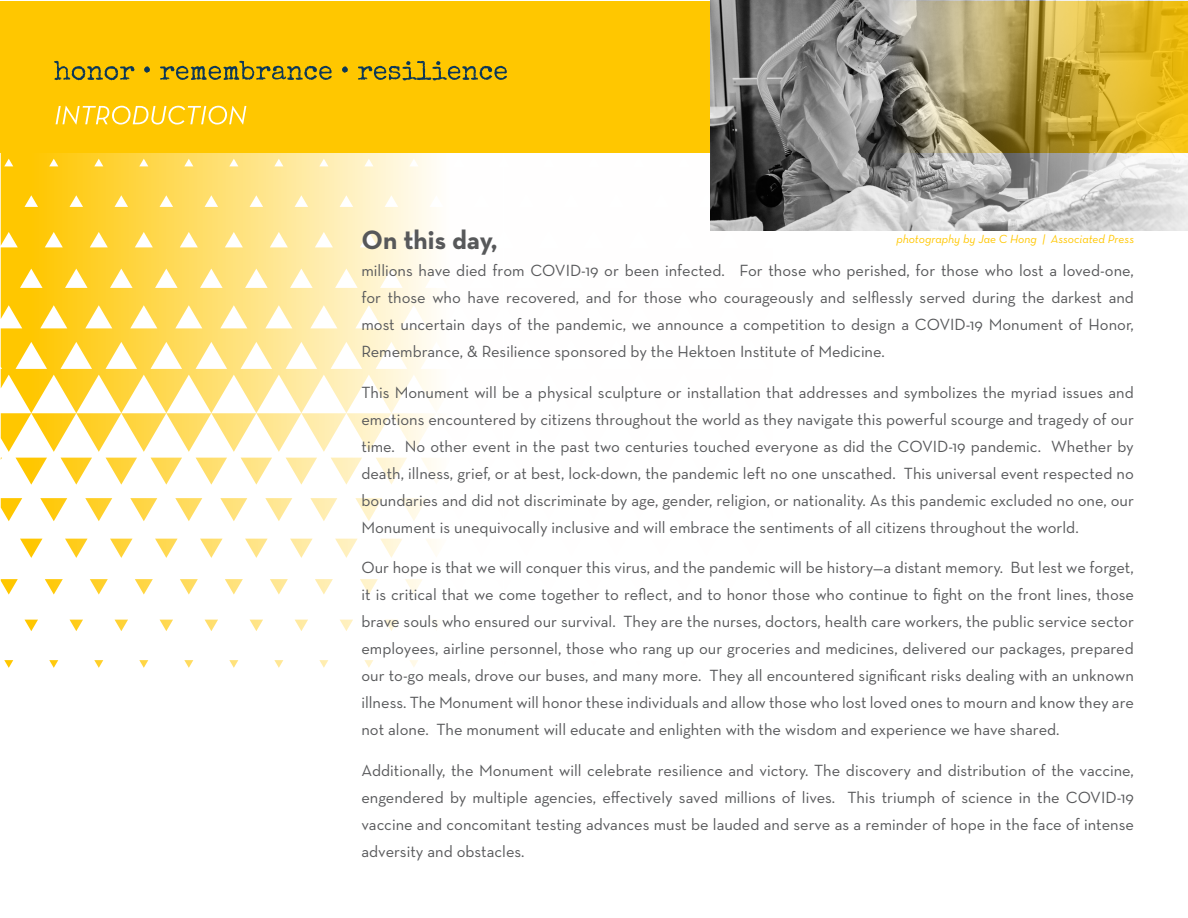
<style>
.page{position:relative;width:1188px;height:918px;background:#fff}
.page>*{position:absolute;margin:0;border:0;box-sizing:border-box;transform-origin:0 0}
.t1{font:700 27px "Neutra Text";color:#57585a}
.t2{font:16.5px/27px "Neutra Text";color:#57585a;text-align:justify}
.t3{font:italic 12px "Neutra Text";color:#ffc700}
</style>
<div class="page">
<div style="left:1px;top:1px;width:1187px;height:151px;background:#ffc700"></div>
<svg style="left:56px;top:106px;width:190px;height:19px"></svg>
<svg style="left:54px;top:61px;width:453px;height:19px"></svg>
<svg style="left:1px;top:152px;width:503px;height:516px"></svg>
<img style="left:710px;top:0;width:478px;height:230px">
<p class="t1" style="left:361px;top:223px;width:138px">On this day,</p>
<p class="t3" style="left:896px;top:232px;width:239px">photography by Jae C Hong | Associated Press</p>
<p class="t2" style="left:361px;top:257px;width:774px">millions have died from COVID-19 or been infected. For those who perished, for those who lost a loved-one, for those who have recovered, and for those who courageously and selflessly served during the darkest and most uncertain days of the pandemic, we announce a competition to design a COVID-19 Monument of Honor, Remembrance, &amp; Resilience sponsored by the Hektoen Institute of Medicine.</p>
<p class="t2" style="left:361px;top:378px;width:774px">This Monument will be a physical sculpture or installation that addresses and symbolizes the myriad issues and emotions encountered by citizens throughout the world as they navigate this powerful scourge and tragedy of our time. No other event in the past two centuries touched everyone as did the COVID-19 pandemic. Whether by death, illness, grief, or at best, lock-down, the pandemic left no one unscathed. This universal event respected no boundaries and did not discriminate by age, gender, religion, or nationality. As this pandemic excluded no one, our Monument is unequivocally inclusive and will embrace the sentiments of all citizens throughout the world.</p>
<p class="t2" style="left:361px;top:554px;width:774px">Our hope is that we will conquer this virus, and the pandemic will be history—a distant memory. But lest we forget, it is critical that we come together to reflect, and to honor those who continue to fight on the front lines, those brave souls who ensured our survival. They are the nurses, doctors, health care workers, the public service sector employees, airline personnel, those who rang up our groceries and medicines, delivered our packages, prepared our to-go meals, drove our buses, and many more. They all encountered significant risks dealing with an unknown illness. The Monument will honor these individuals and allow those who lost loved ones to mourn and know they are not alone. The monument will educate and enlighten with the wisdom and experience we have shared.</p>
<p class="t2" style="left:361px;top:756px;width:774px">Additionally, the Monument will celebrate resilience and victory. The discovery and distribution of the vaccine, engendered by multiple agencies, effectively saved millions of lives. This triumph of science in the COVID-19 vaccine and concomitant testing advances must be lauded and serve as a reminder of hope in the face of intense adversity and obstacles.</p>
</div>
